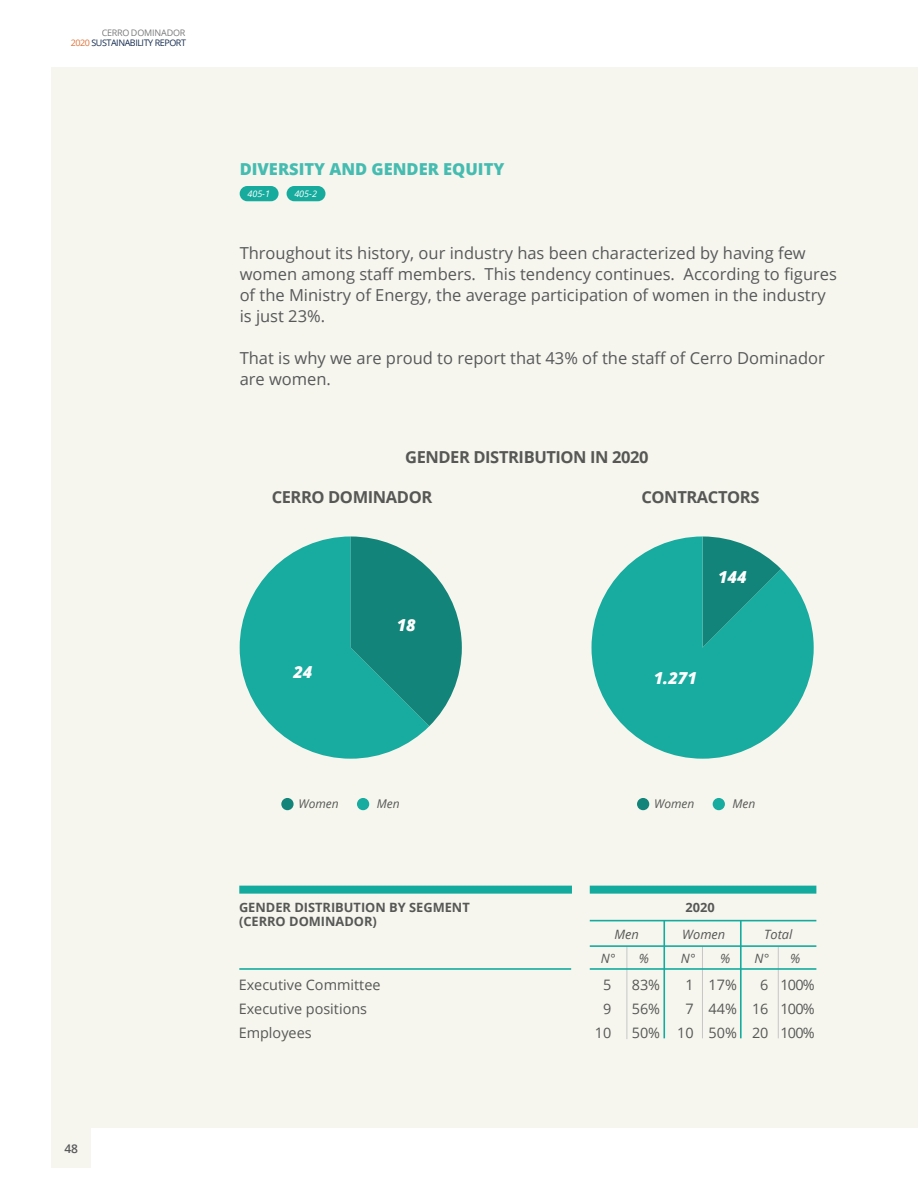
<style>
.page{position:relative;width:918px;height:1188px;background:#fff}
.page>*{position:absolute;margin:0;border:0;box-sizing:border-box;transform-origin:0 0}
.Body{font:16.5px/21px "Open Sans";color:#57585a}
.t1{font:700 16.5px "Open Sans";letter-spacing:-.025em;color:#575756}
.Body-2{font:800 16.5px "Open Sans";color:#45bcb1}
.t2{font:italic 800 16.5px "Open Sans";color:#fff}
.t3{font:14.4px/24px "Open Sans";color:#575756;text-align:center}
.t4{font:700 12.75px/14.4px "Open Sans";color:#575756}
.t5{font:italic 12.75px/23.9px "Open Sans";color:#575756}
.t6{font:italic 12px "Open Sans";color:#575756}
.t7{font:600 12px "Open Sans";color:#57585a}
.t8{font:9px "Open Sans";letter-spacing:-.05em;color:#142b50}
.t9{font:9px "Open Sans";letter-spacing:-.02em;color:#57585a}
.Body-3{font:italic 9px "Open Sans";color:#fff}
.s1{color:#de733b}
</style>
<div class="page">
<div style="left:51px;top:1128px;width:40px;height:40px;background:#f6f6ee"></div>
<div style="left:51px;top:68px;width:867px;height:1060px;background:#f6f6ee"></div>
<hr style="left:626px;top:946px;width:1px;height:93px;background:#c6c6c5">
<hr style="left:702px;top:946px;width:1px;height:92px;background:#c6c6c5">
<hr style="left:778px;top:946px;width:1px;height:92px;background:#c6c6c5">
<div style="left:239px;top:886px;width:333px;height:8px;background:#14ab9f"></div>
<div style="left:590px;top:886px;width:226px;height:8px;background:#14ab9f"></div>
<hr style="left:239px;top:968px;width:332px;height:2px;background:#14ab9f">
<hr style="left:590px;top:920px;width:226px;height:1px;background:#14ab9f">
<hr style="left:590px;top:945px;width:226px;height:2px;background:#14ab9f">
<hr style="left:663px;top:921px;width:2px;height:117px;background:#14ab9f">
<hr style="left:740px;top:921px;width:2px;height:117px;background:#14ab9f">
<hr style="left:590px;top:968px;width:226px;height:2px;background:#14ab9f">
<div style="left:240px;top:186px;width:39px;height:15px;background:#17ab9e;border-radius:8px"></div>
<div style="left:287px;top:186px;width:38px;height:15px;background:#17ab9e;border-radius:8px"></div>
<svg style="left:592px;top:536px;width:222px;height:223px;fill:#18ab9f"></svg>
<svg style="left:240px;top:536px;width:222px;height:223px"></svg>
<div style="left:281px;top:798px;width:13px;height:12px;background:#138479;border-radius:50%"></div>
<div style="left:357px;top:798px;width:12px;height:12px;background:#18ab9f;border-radius:50%"></div>
<div style="left:637px;top:798px;width:12px;height:12px;background:#138479;border-radius:50%"></div>
<div style="left:713px;top:798px;width:12px;height:12px;background:#18ab9f;border-radius:50%"></div>
<p class="t9" style="left:102px;top:27px;width:85px">CERRO DOMINADOR</p>
<p class="t8" style="left:71px;top:37px;width:117px"><span class="s1">2020</span> SUSTAINABILITY REPORT</p>
<p class="t7" style="left:64px;top:1140px;width:15px">48</p>
<p class="Body-2" style="left:240px;top:156px;width:266px">DIVERSITY AND GENDER EQUITY</p>
<p class="Body-3" style="left:247px;top:187px;width:24px">405-1</p>
<p class="Body-3" style="left:294px;top:187px;width:24px">405-2</p>
<p class="Body" style="left:240px;top:242px;width:599px">Throughout its history, our industry has been characterized by having few women among staff members. This tendency continues. According to figures of the Ministry of Energy, the average participation of women in the industry is just 23%.</p>
<p class="Body" style="left:240px;top:347px;width:587px">That is why we are proud to report that 43% of the staff of Cerro Dominador are women.</p>
<p class="t1" style="left:405px;top:445px;width:245px">GENDER DISTRIBUTION IN 2020</p>
<p class="t1" style="left:272px;top:486px;width:162px">CERRO DOMINADOR</p>
<p class="t1" style="left:642px;top:486px;width:119px">CONTRACTORS</p>
<p class="t2" style="left:293px;top:659px;width:21px">24</p>
<p class="t2" style="left:397px;top:613px;width:21px">18</p>
<p class="t2" style="left:718px;top:565px;width:30px">144</p>
<p class="t2" style="left:654px;top:665px;width:45px">1.271</p>
<p class="t6" style="left:299px;top:795px;width:42px">Women</p>
<p class="t6" style="left:377px;top:795px;width:24px">Men</p>
<p class="t6" style="left:654px;top:795px;width:42px">Women</p>
<p class="t6" style="left:732px;top:795px;width:24px">Men</p>
<p class="t4" style="left:239px;top:899px;width:232px">GENDER DISTRIBUTION BY SEGMENT (CERRO DOMINADOR)</p>
<p class="t4" style="left:685px;top:899px;width:31px">2020</p>
<p class="t5" style="left:614px;top:922px;width:26px">Men</p>
<p class="t5" style="left:682px;top:922px;width:45px">Women</p>
<p class="t5" style="left:601px;top:946px;width:16px">N°</p>
<p class="t5" style="left:639px;top:946px;width:12px">%</p>
<p class="t5" style="left:681px;top:946px;width:16px">N°</p>
<p class="t5" style="left:720px;top:946px;width:12px">%</p>
<p class="t3" style="left:239px;top:972px;width:143px;text-align:left">Executive Committee<br>Executive positions<br>Employees</p>
<p class="t3" style="left:595px;top:972px;width:18px">5<br>9<br>10</p>
<p class="t3" style="left:632px;top:973px;width:30px;text-align:justify">83% 56% 50%</p>
<p class="t3" style="left:677px;top:973px;width:18px">1<br>7<br>10</p>
<p class="t3" style="left:709px;top:973px;width:30px;text-align:justify">17% 44% 50%</p>
<p class="t5" style="left:755px;top:922px;width:39px;text-indent:10px">Total<br>N°</p>
<p class="t5" style="left:790px;top:946px;width:12px">%</p>
<p class="t3" style="left:752px;top:972px;width:18px">6<br>16<br>20</p>
<p class="t3" style="left:780px;top:972px;width:36px;text-align:justify">100% 100% 100%</p>
</div>
